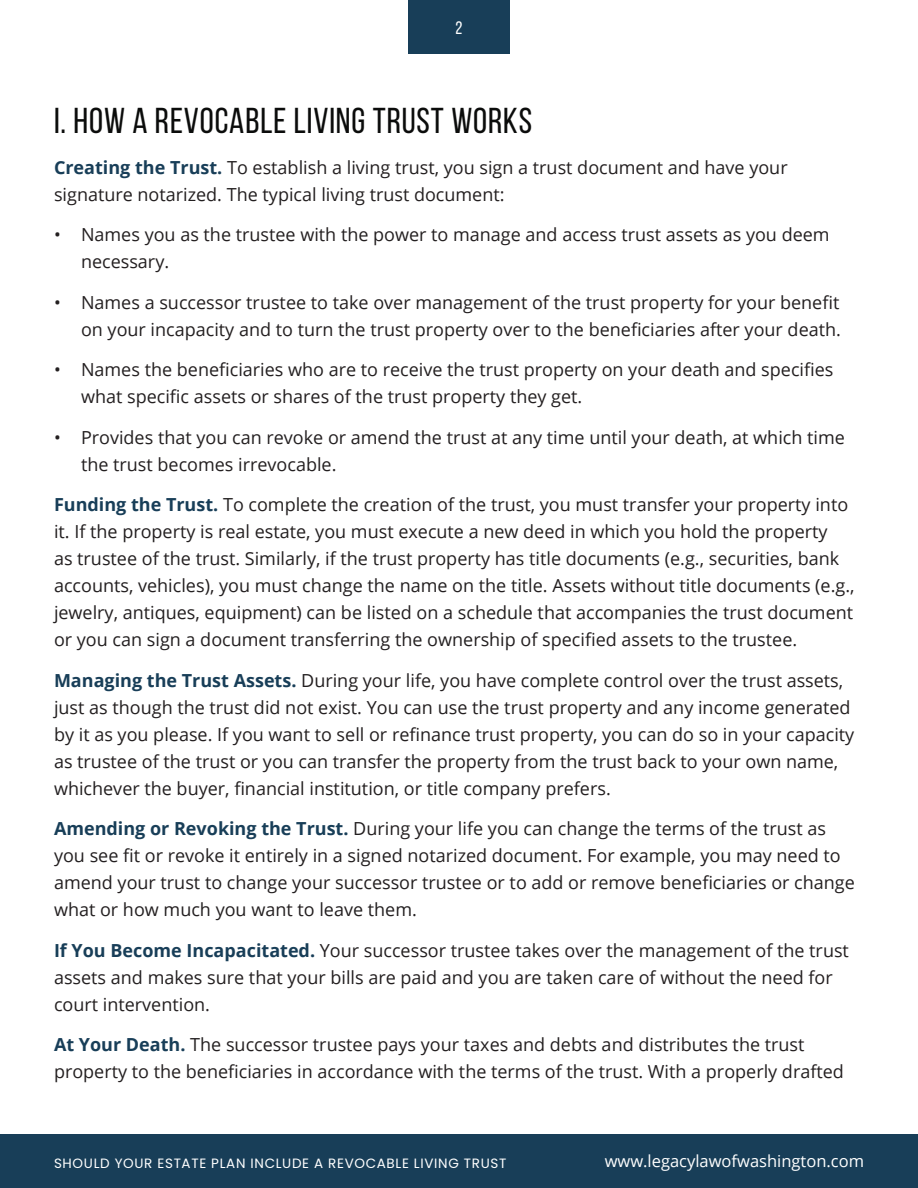
<style>
.page{position:relative;width:918px;height:1188px;background:#fff}
.page>*{position:absolute;margin:0;border:0;box-sizing:border-box;transform-origin:0 0}
.Subsection_Title{font:36px "Bebas Neue";letter-spacing:.025em;color:#0b0c0b}
.P9_-_Paragraph_Lead{font:18px/27px "Open Sans";color:#231f20}
.P4_-_Basic_Paragraph{font:18px/27px "Open Sans";color:#231f20}
.t1{font:18px "Bebas Neue";color:#fff}
.t2{font:16.5px "Open Sans";color:#fff}
.t3{font:13.5px "Poppins";letter-spacing:.05em;color:#fff}
.s1{font-weight:700;color:#183e58}
</style>
<div class="page">
<div style="left:0;top:1134px;width:918px;height:54px;background:#183e58"></div>
<div style="left:408px;top:0;width:102px;height:54px;background:#183e58"></div>
<p class="t1" style="left:456px;top:18px;width:8px">2</p>
<p class="Subsection_Title" style="left:54px;top:101px;width:480px">I. HOW A REVOCABLE LIVING TRUST WORKS</p>
<p class="P4_-_Basic_Paragraph" style="left:54px;top:153px;width:735px"><span class="s1">Creating the Trust.</span> To establish a living trust, you sign a trust document and have your signature notarized. The typical living trust document:</p>
<p class="P9_-_Paragraph_Lead" style="left:81px;top:221px;width:750px;text-indent:-27px">• Names you as the trustee with the power to manage and access trust assets as you deem necessary.</p>
<p class="P9_-_Paragraph_Lead" style="left:54px;top:288px;width:788px;text-align:right">• Names a successor trustee to take over management of the trust property for your benefit on your incapacity and to turn the trust property over to the beneficiaries after your death.</p>
<p class="P9_-_Paragraph_Lead" style="left:81px;top:356px;width:754px;text-indent:-27px">• Names the beneficiaries who are to receive the trust property on your death and specifies what specific assets or shares of the trust property they get.</p>
<p class="P9_-_Paragraph_Lead" style="left:81px;top:423px;width:765px;text-indent:-27px">• Provides that you can revoke or amend the trust at any time until your death, at which time the trust becomes irrevocable.</p>
<p class="P9_-_Paragraph_Lead" style="left:54px;top:491px;width:802px"><span class="s1">Funding the Trust.</span> To complete the creation of the trust, you must transfer your property into it. If the property is real estate, you must execute a new deed in which you hold the property<br>as trustee of the trust. Similarly, if the trust property has title documents (e.g., securities, bank accounts, vehicles), you must change the name on the title. Assets without title documents (e.g., jewelry, antiques, equipment) can be listed on a schedule that accompanies the trust document or you can sign a document transferring the ownership of specified assets to the trustee.</p>
<p class="P9_-_Paragraph_Lead" style="left:54px;top:666px;width:802px"><span class="s1">Managing the Trust Assets.</span> During your life, you have complete control over the trust assets, just as though the trust did not exist. You can use the trust property and any income generated by it as you please. If you want to sell or refinance trust property, you can do so in your capacity as trustee of the trust or you can transfer the property from the trust back to your own name, whichever the buyer, financial institution, or title company prefers.</p>
<p class="P9_-_Paragraph_Lead" style="left:54px;top:815px;width:802px"><span class="s1">Amending or Revoking the Trust.</span> During your life you can change the terms of the trust as you see fit or revoke it entirely in a signed notarized document. For example, you may need to amend your trust to change your successor trustee or to add or remove beneficiaries or change what or how much you want to leave them.</p>
<p class="P9_-_Paragraph_Lead" style="left:54px;top:936px;width:796px"><span class="s1">If You Become Incapacitated.</span> Your successor trustee takes over the management of the trust assets and makes sure that your bills are paid and you are taken care of without the need for court intervention.</p>
<p class="P9_-_Paragraph_Lead" style="left:54px;top:1031px;width:791px"><span class="s1">At Your Death.</span> The successor trustee pays your taxes and debts and distributes the trust property to the beneficiaries in accordance with the terms of the trust. With a properly drafted</p>
<p class="t3" style="left:54px;top:1156px;width:454px">SHOULD YOUR ESTATE PLAN INCLUDE A REVOCABLE LIVING TRUST</p>
<p class="t2" style="left:605px;top:1150px;width:261px">www.legacylawofwashington.com</p>
</div>
